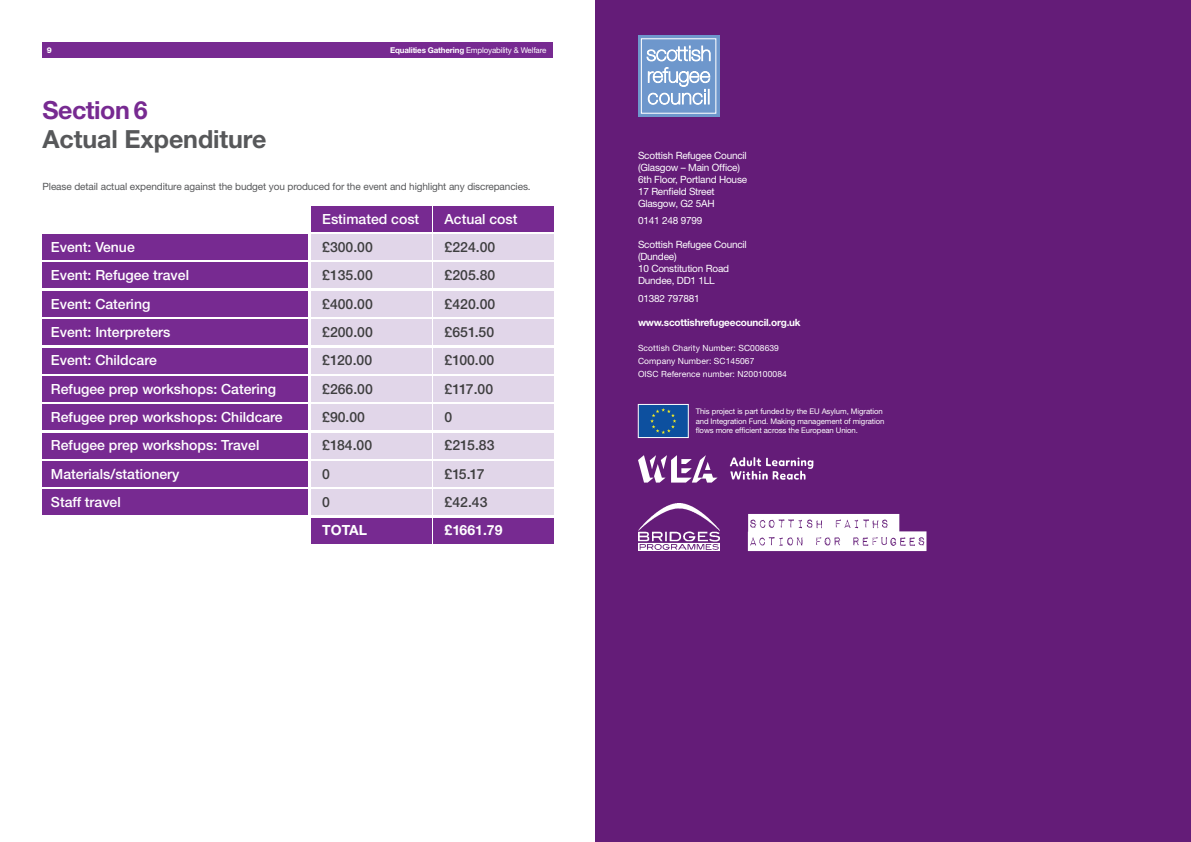
<style>
.page{position:relative;width:1191px;height:842px;background:#fff}
.page>*{position:absolute;margin:0;border:0;box-sizing:border-box;transform-origin:0 0}
.t1{font:700 25px/29px "Helvetica Neue";letter-spacing:-.005em;color:#57585a}
.t2{font:500 14px "Helvetica Neue";color:#fff}
.t3{font:500 14px "Helvetica Neue";color:#3e3e3f}
.t4{font:700 14px "Helvetica Neue";color:#fff}
.t5{font:10px/12px "Helvetica Neue";letter-spacing:-.02em;color:#fff}
.t6{font:10px "Helvetica Neue";letter-spacing:-.01em;color:#57585a}
.t7{font:700 10px "Helvetica Neue";letter-spacing:-.02em;color:#fff}
.t8{font:8.5px/13px "Helvetica Neue";letter-spacing:.01em;color:#fff}
.t9{font:8px "Helvetica Neue";letter-spacing:-.02em;color:#fff}
.t10{font:800 8px "Helvetica Neue";color:#fff}
.t11{font:7.8px/9.6px "Helvetica Neue";letter-spacing:-.01em;color:#fff}
.s1{font-weight:700}
.s2{color:#772a91}
</style>
<div class="page">
<div style="left:43px;top:43px;width:510px;height:15px;background:#772a91"></div>
<div style="left:43px;top:234px;width:265px;height:26px;background:#772a91"></div>
<div style="left:43px;top:263px;width:265px;height:25px;background:#772a91"></div>
<div style="left:43px;top:291px;width:265px;height:26px;background:#772a91"></div>
<div style="left:43px;top:319px;width:265px;height:26px;background:#772a91"></div>
<div style="left:43px;top:348px;width:265px;height:25px;background:#772a91"></div>
<div style="left:311px;top:263px;width:120px;height:25px;background:#e1d6e9"></div>
<div style="left:311px;top:291px;width:120px;height:26px;background:#e1d6e9"></div>
<div style="left:311px;top:319px;width:120px;height:26px;background:#e1d6e9"></div>
<div style="left:311px;top:348px;width:120px;height:25px;background:#e1d6e9"></div>
<div style="left:311px;top:234px;width:120px;height:26px;background:#e1d6e9"></div>
<div style="left:434px;top:234px;width:120px;height:26px;background:#e1d6e9"></div>
<div style="left:434px;top:263px;width:120px;height:25px;background:#e1d6e9"></div>
<div style="left:434px;top:291px;width:120px;height:26px;background:#e1d6e9"></div>
<div style="left:434px;top:319px;width:120px;height:26px;background:#e1d6e9"></div>
<div style="left:434px;top:348px;width:120px;height:25px;background:#e1d6e9"></div>
<div style="left:43px;top:376px;width:265px;height:26px;background:#772a91"></div>
<div style="left:43px;top:404px;width:265px;height:26px;background:#772a91"></div>
<div style="left:43px;top:433px;width:265px;height:25px;background:#772a91"></div>
<div style="left:43px;top:461px;width:265px;height:26px;background:#772a91"></div>
<div style="left:43px;top:489px;width:265px;height:26px;background:#772a91"></div>
<div style="left:311px;top:376px;width:120px;height:26px;background:#e1d6e9"></div>
<div style="left:311px;top:404px;width:120px;height:26px;background:#e1d6e9"></div>
<div style="left:311px;top:433px;width:120px;height:25px;background:#e1d6e9"></div>
<div style="left:311px;top:461px;width:120px;height:26px;background:#e1d6e9"></div>
<div style="left:434px;top:376px;width:120px;height:26px;background:#e1d6e9"></div>
<div style="left:434px;top:404px;width:120px;height:26px;background:#e1d6e9"></div>
<div style="left:434px;top:433px;width:120px;height:25px;background:#e1d6e9"></div>
<div style="left:434px;top:461px;width:120px;height:26px;background:#e1d6e9"></div>
<div style="left:311px;top:489px;width:120px;height:26px;background:#e1d6e9"></div>
<div style="left:434px;top:489px;width:120px;height:26px;background:#e1d6e9"></div>
<div style="left:311px;top:518px;width:120px;height:25px;background:#772a91"></div>
<div style="left:434px;top:518px;width:120px;height:25px;background:#772a91"></div>
<div style="left:311px;top:206px;width:120px;height:25px;background:#772a91"></div>
<div style="left:434px;top:206px;width:120px;height:25px;background:#772a91"></div>
<div style="left:595px;top:0;width:596px;height:842px;background:#641c78"></div>
<img style="left:747px;top:514px;width:180px;height:38px">
<div style="left:638px;top:35px;width:81px;height:82px;background:#6e97cc"></div>
<div style="left:641px;top:38px;width:75px;height:76px;border:1px solid #fff"></div>
<svg style="left:648px;top:67px;width:62px;height:38px"></svg>
<svg style="left:646px;top:46px;width:64px;height:15px"></svg>
<div style="left:638px;top:404px;width:50px;height:34px;background:#0d509f;border:1px solid #fff"></div>
<svg style="left:650px;top:408px;width:26px;height:26px"></svg>
<svg style="left:638px;top:455px;width:175px;height:28px"></svg>
<img style="left:638px;top:503px;width:81px;height:48px">
<p class="t10" style="left:47px;top:45px;width:7px">9</p>
<p class="t9" style="left:390px;top:46px;width:158px"><span class="s1">Equalities Gathering</span> Employability &amp; Welfare</p>
<p class="t1" style="left:43px;top:95px;width:225px"><span class="s2">Section 6<br></span>Actual Expenditure</p>
<p class="t6" style="left:43px;top:181px;width:490px">Please detail actual expenditure against the budget you produced for the event and highlight any discrepancies.</p>
<p class="t2" style="left:51px;top:239px;width:85px">Event: Venue</p>
<p class="t2" style="left:51px;top:267px;width:139px">Event: Refugee travel</p>
<p class="t2" style="left:51px;top:295px;width:101px">Event: Catering</p>
<p class="t2" style="left:51px;top:324px;width:121px">Event: Interpreters</p>
<p class="t2" style="left:51px;top:352px;width:107px">Event: Childcare</p>
<p class="t2" style="left:51px;top:380px;width:227px">Refugee prep workshops: Catering</p>
<p class="t2" style="left:51px;top:409px;width:233px">Refugee prep workshops: Childcare</p>
<p class="t2" style="left:51px;top:437px;width:210px">Refugee prep workshops: Travel</p>
<p class="t2" style="left:51px;top:465px;width:130px">Materials/stationery</p>
<p class="t2" style="left:51px;top:494px;width:71px">Staff travel</p>
<p class="t2" style="left:322px;top:210px;width:98px">Estimated cost</p>
<p class="t2" style="left:444px;top:210px;width:74px">Actual cost</p>
<p class="t3" style="left:322px;top:239px;width:52px">£300.00</p>
<p class="t3" style="left:444px;top:239px;width:52px">£224.00</p>
<p class="t3" style="left:444px;top:267px;width:52px">£205.80</p>
<p class="t3" style="left:444px;top:295px;width:52px">£420.00</p>
<p class="t3" style="left:444px;top:324px;width:51px">£651.50</p>
<p class="t3" style="left:444px;top:352px;width:51px">£100.00</p>
<p class="t3" style="left:322px;top:267px;width:52px">£135.00</p>
<p class="t3" style="left:322px;top:295px;width:52px">£400.00</p>
<p class="t3" style="left:322px;top:324px;width:52px">£200.00</p>
<p class="t3" style="left:322px;top:352px;width:51px">£120.00</p>
<p class="t3" style="left:322px;top:380px;width:52px">£266.00</p>
<p class="t3" style="left:322px;top:409px;width:44px">£90.00</p>
<p class="t3" style="left:322px;top:437px;width:51px">£184.00</p>
<p class="t3" style="left:322px;top:465px;width:9px">0</p>
<p class="t3" style="left:444px;top:380px;width:50px">£117.00</p>
<p class="t3" style="left:444px;top:409px;width:9px">0</p>
<p class="t3" style="left:444px;top:437px;width:51px">£215.83</p>
<p class="t3" style="left:444px;top:465px;width:41px">£15.17</p>
<p class="t3" style="left:322px;top:494px;width:9px">0</p>
<p class="t3" style="left:444px;top:494px;width:44px">£42.43</p>
<p class="t4" style="left:322px;top:522px;width:46px">TOTAL</p>
<p class="t4" style="left:444px;top:522px;width:59px">£1661.79</p>
<p class="t5" style="left:638px;top:149px;width:110px">Scottish Refugee Council (Glasgow – Main Office)</p>
<p class="t5" style="left:638px;top:173px;width:111px">6th Floor, Portland House</p>
<p class="t5" style="left:638px;top:185px;width:78px">17 Renfield Street</p>
<p class="t5" style="left:638px;top:197px;width:78px">Glasgow, G2 5AH</p>
<p class="t5" style="left:638px;top:215px;width:66px">0141 248 9799</p>
<p class="t5" style="left:638px;top:239px;width:110px">Scottish Refugee Council (Dundee)</p>
<p class="t5" style="left:638px;top:263px;width:93px">10 Constitution Road</p>
<p class="t5" style="left:638px;top:275px;width:78px">Dundee, DD1 1LL</p>
<p class="t5" style="left:638px;top:292px;width:63px">01382 797881</p>
<p class="t7" style="left:638px;top:316px;width:164px">www.scottishrefugeecouncil.org.uk</p>
<p class="t8" style="left:638px;top:341px;width:150px">Scottish Charity Number: SC008639<br>Company Number: SC145067<br>OISC Reference number: N200100084</p>
<p class="t11" style="left:695px;top:406px;width:190px">This project is part funded by the EU Asylum, Migration and Integration Fund. Making management of migration flows more efficient across the European Union.</p>
</div>
